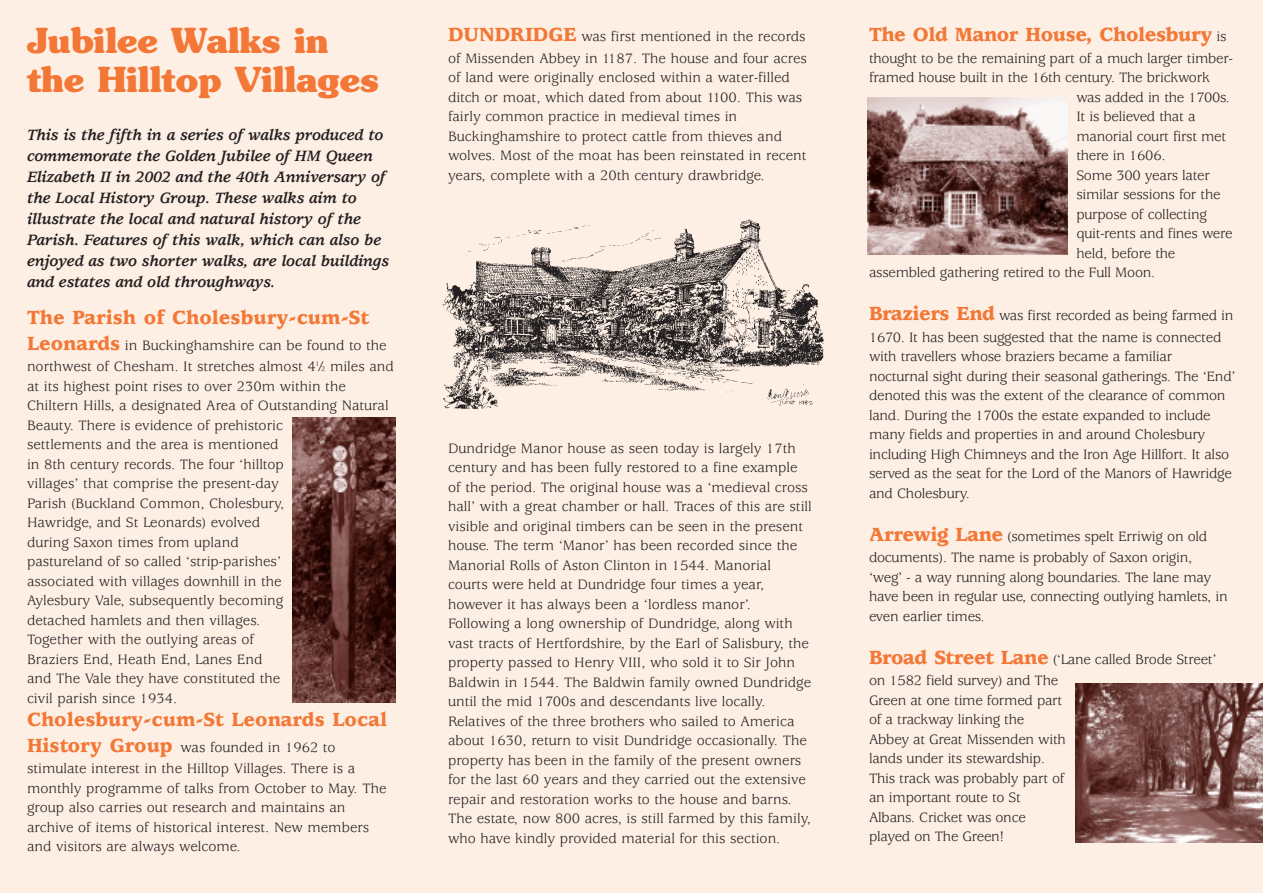
<style>
.page{position:relative;width:1263px;height:893px;background:#fdefe4}
.page>*{position:absolute;margin:0;border:0;box-sizing:border-box;transform-origin:0 0}
.t1{font:700 34.5px/39px "Souvenir";color:#f37736}
.t2{font:900 21px "Usherwood";color:#f37736}
.t3{font:900 21px "Usherwood";letter-spacing:-.02em;color:#f37736}
.t4{font:italic 700 16.5px/21px "Usherwood";letter-spacing:-.005em;color:#231f20}
.t5{font:15px/19.5px "Usherwood";color:#231f20}
.s1{font-weight:900;font-size:21px;color:#f37736}
.s2{font-size:7.5px}
.s3{font-weight:400;font-size:15px;color:#231f20}
</style>
<div class="page">
<img style="left:867px;top:98px;width:200px;height:157px">
<img style="left:1076px;top:684px;width:187px;height:158px">
<img style="left:442px;top:219px;width:382px;height:191px">
<img style="left:292px;top:417px;width:103px;height:285px">
<h1 class="t1" style="left:27px;top:24px;width:353px">Jubilee Walks in the Hilltop Villages</h1>
<p class="t4" style="left:27px;top:126px;width:364px">This is the fifth in a series of walks produced to commemorate the Golden Jubilee of HM Queen Elizabeth II in 2002 and the 40th Anniversary of the Local History Group. These walks aim to illustrate the local and natural history of the Parish. Features of this walk, which can also be enjoyed as two shorter walks, are local buildings and estates and old throughways.</p>
<h2 class="t2" style="left:27px;top:310px;width:344px">The Parish of Cholesbury-cum-St</h2>
<p class="t5" style="left:27px;top:336px;width:368px;line-height:21.5px"><span class="s1">Leonards</span> in Buckinghamshire can be found to the northwest of Chesham. It stretches almost 4<sup>1</sup>⁄<span class="s2">2</span> miles and</p>
<p class="t5" style="left:27px;top:378px;width:363px">at its highest point rises to over 230m within the Chiltern Hills, a designated Area of Outstanding Natural Beauty. There is evidence of prehistoric<br>settlements and the area is mentioned<br>in 8th century records. The four ‘hilltop<br>villages’ that comprise the present-day<br>Parish (Buckland Common, Cholesbury,<br>Hawridge, and St Leonards) evolved<br>during Saxon times from upland<br>pastureland of so called ‘strip-parishes’<br>associated with villages downhill in the<br>Aylesbury Vale, subsequently becoming<br>detached hamlets and then villages.<br>Together with the outlying areas of<br>Braziers End, Heath End, Lanes End<br>and The Vale they have constituted the<br>civil parish since 1934.</p>
<h2 class="t2" style="left:27px;top:712px;width:362px">Cholesbury-cum-St Leonards Local</h2>
<p class="t5" style="left:27px;top:738px;width:330px;line-height:21.5px"><span class="s1">History Group</span> was founded in 1962 to stimulate interest in the Hilltop Villages. There is a</p>
<p class="t5" style="left:27px;top:780px;width:361px">monthly programme of talks from October to May. The group also carries out research and maintains an archive of items of historical interest. New members and visitors are always welcome.</p>
<p class="t5" style="left:448px;top:27px;width:360px;line-height:21.5px"><span class="s1">DUNDRIDGE</span> was first mentioned in the records of Missenden Abbey in 1187. The house and four acres</p>
<p class="t5" style="left:448px;top:69px;width:360px">of land were originally enclosed within a water-filled ditch or moat, which dated from about 1100. This was fairly common practice in medieval times in Buckinghamshire to protect cattle from thieves and wolves. Most of the moat has been reinstated in recent years, complete with a 20th century drawbridge.</p>
<p class="t5" style="left:448px;top:440px;width:365px">Dundridge Manor house as seen today is largely 17th century and has been fully restored to a fine example of the period. The original house was a ‘medieval cross hall’ with a great chamber or hall. Traces of this are still visible and original timbers can be seen in the present house. The term ‘Manor’ has been recorded since the Manorial Rolls of Aston Clinton in 1544. Manorial courts were held at Dundridge four times a year, however it has always been a ‘lordless manor’.<br>Following a long ownership of Dundridge, along with vast tracts of Hertfordshire, by the Earl of Salisbury, the property passed to Henry VIII, who sold it to Sir John Baldwin in 1544. The Baldwin family owned Dundridge until the mid 1700s and descendants live locally.<br>Relatives of the three brothers who sailed to America about 1630, return to visit Dundridge occasionally. The property has been in the family of the present owners for the last 60 years and they carried out the extensive repair and restoration works to the house and barns.<br>The estate, now 800 acres, is still farmed by this family, who have kindly provided material for this section.</p>
<h2 class="t3" style="left:869px;top:27px;width:359px">The Old Manor House, Cholesbury <span class="s3">is</span></h2>
<p class="t5" style="left:869px;top:50px;width:365px">thought to be the remaining part of a much larger timber-</p>
<p class="t5" style="left:869px;top:69px;width:342px">framed house built in the 16th century. The brickwork</p>
<p class="t5" style="left:1076px;top:89px;width:155px">was added in the 1700s.</p>
<p class="t5" style="left:1076px;top:108px;width:121px">It is believed that a</p>
<p class="t5" style="left:1076px;top:128px;width:151px">manorial court first met</p>
<p class="t5" style="left:1076px;top:147px;width:91px">there in 1606.</p>
<p class="t5" style="left:1076px;top:167px;width:135px">Some 300 years later</p>
<p class="t5" style="left:1076px;top:186px;width:146px">similar sessions for the</p>
<p class="t5" style="left:1076px;top:206px;width:132px">purpose of collecting</p>
<p class="t5" style="left:1076px;top:225px;width:158px">quit-rents and fines were</p>
<p class="t5" style="left:1076px;top:245px;width:100px">held, before the</p>
<p class="t5" style="left:869px;top:264px;width:288px">assembled gathering retired to the Full Moon.</p>
<p class="t5" style="left:869px;top:306px;width:366px;line-height:21.5px"><span class="s1">Braziers End</span> was first recorded as being farmed in<br>1670. It has been suggested that the name is connected</p>
<p class="t5" style="left:869px;top:348px;width:368px">with travellers whose braziers became a familiar nocturnal sight during their seasonal gatherings. The ‘End’ denoted this was the extent of the clearance of common land. During the 1700s the estate expanded to include many fields and properties in and around Cholesbury including High Chimneys and the Iron Age Hillfort. It also served as the seat for the Lord of the Manors of Hawridge and Cholesbury.</p>
<p class="t5" style="left:869px;top:527px;width:340px;line-height:21.5px"><span class="s1">Arrewig Lane</span> (sometimes spelt Erriwig on old documents). The name is probably of Saxon origin,</p>
<p class="t5" style="left:869px;top:569px;width:360px">‘weg’ - a way running along boundaries. The lane may have been in regular use, connecting outlying hamlets, in even earlier times.</p>
<p class="t5" style="left:869px;top:650px;width:349px;line-height:21.5px"><span class="s1">Broad Street Lane</span> (‘Lane called Brode Street’ on 1582 field survey) and The</p>
<p class="t5" style="left:869px;top:692px;width:198px">Green at one time formed part of a trackway linking the<br>Abbey at Great Missenden with lands under its stewardship.<br>This track was probably part of an important route to St<br>Albans. Cricket was once played on The Green!</p>
</div>
